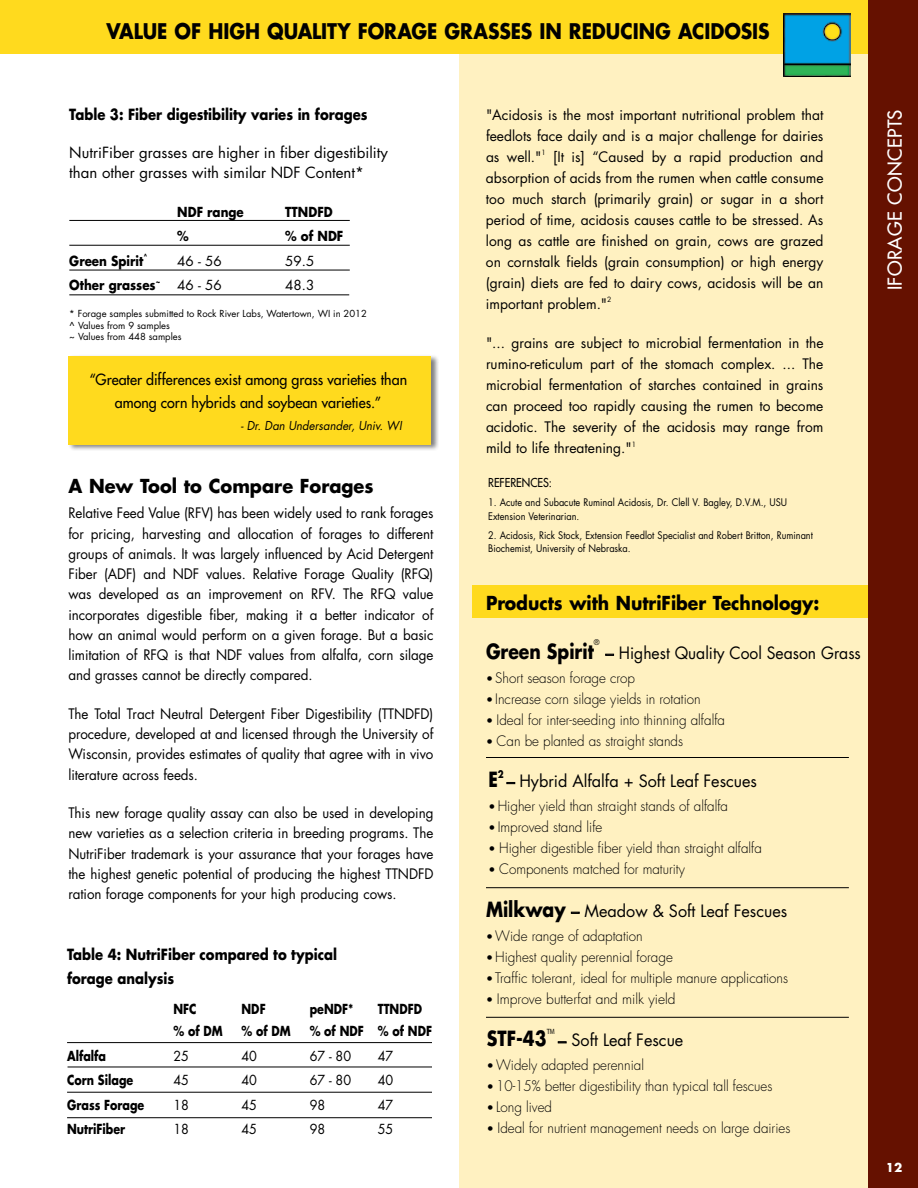
<style>
.page{position:relative;width:918px;height:1188px;background:#fff}
.page>*{position:absolute;margin:0;border:0;box-sizing:border-box;transform-origin:0 0}
.t1{font:700 21px "Futura Std";color:#000;scale:.89 1}
.t2{font:700 20.4px "Futura Std";color:#000;scale:.85 1}
.t3{font:700 18.75px "Futura Std";color:#000;scale:.92 1}
.t4{font:700 18.75px "Futura Std";color:#000;scale:.95 1}
.t5{font:500 18.75px "Futura Std";color:#fff}
.t6{font:16.5px "Futura Std";color:#000}
.t7{font:16.5px "Futura Std";color:#000;scale:.95 1}
.t8{font:700 15px/24.3px "Futura Std";color:#000;scale:.88 1}
.t9{font:15px/19.8px "Futura Std";color:#000}
.t10{font:500 15px/22.5px "Futura Std";color:#000;text-align:center;scale:.95 1}
.t11{font:14.1px/20.2px "Futura Std";letter-spacing:-.005em;color:#000;text-align:justify;scale:.95 1}
.t12{font:14.1px/21px "Futura Std";letter-spacing:-.005em;color:#000;text-align:justify}
.t13{font:300 14.1px "Futura Std";color:#000;scale:.95 1}
.t14{font:300 14.1px "Futura Std";color:#000}
.t15{font:700 13.5px/22.5px "Futura Std";color:#000;scale:.82 1}
.t16{font:700 13.5px "Futura Std";color:#000;scale:.88 1}
.t17{font:13.5px/24.3px "Futura Std";color:#000;text-align:justify;scale:.93 1}
.t18{font:13.5px "Futura Std";color:#000}
.t19{font:italic 12px "Futura Std";color:#000;scale:.95 1}
.t20{font:500 12px "Futura Std";color:#000;scale:.9 1}
.t21{font:700 12px "Futura Std";color:#fff}
.t22{font:10.2px/13.5px "Futura Std";color:#000;scale:.9 1}
.t23{font:9.45px/11.4px "Futura Std";color:#000}
.t24{font:7.65px "Myriad Pro";color:#000;scale:.85 1}
.t25{font:7.65px "Futura Std";color:#000;scale:.95 1}
.t26{font:700 6.75px "Futura Std";color:#000;scale:.88 1}
.s1{font-size:16.05px}
.s2{font-weight:400;font-size:12px}
.s3{font-weight:700;font-size:20.4px}
</style>
<div class="page">
<div style="left:459px;top:50px;width:418px;height:1138px;background:#fff1c1"></div>
<div style="left:472px;top:585px;width:418px;height:33px;background:#ffda1e"></div>
<hr style="left:69px;top:220px;width:281px;height:1px;background:#000">
<hr style="left:69px;top:245px;width:281px;height:1px;background:#000">
<hr style="left:69px;top:270px;width:281px;height:1px;background:#000">
<hr style="left:69px;top:295px;width:280px;height:1px;background:#000">
<div style="left:0;top:0;width:918px;height:54px;background:#ffda1e"></div>
<div style="left:868px;top:0;width:50px;height:1188px;background:#651100"></div>
<img style="left:783px;top:14px;width:67px;height:62px">
<hr style="left:67px;top:1042px;width:365px;height:1px;background:#000">
<hr style="left:68px;top:1067px;width:364px;height:1px;background:#000">
<hr style="left:67px;top:1092px;width:365px;height:1px;background:#000">
<hr style="left:67px;top:1117px;width:365px;height:1px;background:#000">
<div style="left:68px;top:354px;width:371px;height:98px;background:#000;opacity:.5"></div>
<div style="left:68px;top:356px;width:362px;height:88px;background:#ffda1e"></div>
<svg style="left:507px;top:782px;width:8px;height:2px"></svg>
<hr style="left:486px;top:757px;width:363px;height:1px;background:#000">
<hr style="left:486px;top:887px;width:363px;height:1px;background:#000">
<hr style="left:486px;top:1017px;width:363px;height:1px;background:#000">
<h1 class="t1" style="left:106px;top:17px;width:747px">Valu e Of High Quality Forage Grasses in Reduci ng Aci dosis</h1>
<p class="t8" style="left:69px;top:102px;width:340px">Table 3: Fiber digestibility varies in forages</p>
<p class="t9" style="left:69px;top:143px;width:320px">N utriFiber grasses are higher in fiber digestibility than other grasses with similar N DF Content*</p>
<p class="t16" style="left:69px;top:203px;width:38px">ND</p>
<p class="t16" style="left:197px;top:203px;width:72px">F range TTND</p>
<p class="t16" style="left:317px;top:203px;width:28px">FD</p>
<p class="t16" style="left:177px;top:227px;width:15px">%</p>
<p class="t16" style="left:285px;top:227px;width:67px">% of NDF</p>
<p class="t16" style="left:69px;top:252px;width:86px">Green Spirit</p>
<p class="t26" style="left:143px;top:252px;width:6px">^</p>
<p class="t18" style="left:177px;top:252px;width:46px">46 - 56</p>
<p class="t18" style="left:285px;top:252px;width:31px">59.5</p>
<p class="t16" style="left:69px;top:276px;width:105px">Other grasses<sup>~</sup></p>
<p class="t18" style="left:177px;top:276px;width:46px">46 - 56</p>
<p class="t18" style="left:285px;top:276px;width:31px">48.3</p>
<p class="t23" style="left:69px;top:308px;width:299px">* Forage samples submitted to Rock River Labs, Watertown, WI in 2012 ^ Values from 9 samples<br>~ Values from 448 samples</p>
<p class="t10" style="left:89px;top:368px;width:336px">“Greater differences exist among grass varieties than among corn hybrids and soybean varieties.”</p>
<p class="t19" style="left:241px;top:418px;width:171px">- Dr. Dan Undersander, Univ. WI</p>
<h3 class="t4" style="left:68px;top:473px;width:323px">A New Tool to Compare Forages</h3>
<p class="t11" style="left:68px;top:503px;width:386px">Relative Feed Value (RFV) has been widely used to rank forages for pricing, harvesting and allocation of forages to different groups of animals. It was largely influenced by Acid Detergent Fiber (ADF) and N DF values. Relative Forage Quality (RFQ) was developed as an improvement on RFV. The RFQ value incorporates digestible fiber, making it a better indicator of how an animal would perform on a given forage. But a basic limitation of RFQ is that N DF values from alfalfa, corn silage and grasses cannot be directly compared.</p>
<p class="t11" style="left:68px;top:704px;width:386px">The Total Tract Neutral Detergent Fiber Digestibility (TTN DFD) procedure, developed at and licensed through the University of Wisconsin, provides estimates of quality that agree with in vivo literature across feeds.</p>
<p class="t11" style="left:68px;top:803px;width:386px">This new forage quality assay can also be used in developing new varieties as a selection criteria in breeding programs. The N utriFiber trademark is your assurance that your forages have the highest genetic potential of producing the highest TTN DFD ration forage components for your high producing cows.</p>
<p class="t8" style="left:67px;top:942px;width:308px">Table 4: NutriFiber compared to typical forage analysis</p>
<p class="t15" style="left:173px;top:997px;width:62px">NFC<br>% of DM</p>
<p class="t15" style="left:242px;top:997px;width:62px">ND F<br>% of DM</p>
<p class="t15" style="left:310px;top:997px;width:68px">peNDF* % of NDF</p>
<p class="t15" style="left:378px;top:997px;width:11px">TTND</p>
<p class="t15" style="left:378px;top:997px;width:68px;text-indent:30px">FD % of NDF</p>
<p class="t15" style="left:67px;top:1044px;width:96px;line-height:24.3px">Alfalfa<br>Corn Silage<br>Grass Forage<br>NutriFiber</p>
<p class="t17" style="left:173px;top:1044px;width:18px">25<br>45<br>18<br>18</p>
<p class="t17" style="left:242px;top:1044px;width:18px">40<br>40<br>45<br>45</p>
<p class="t17" style="left:310px;top:1044px;width:46px;text-align:left">67 - 80<br>67 - 80<br>98<br>98</p>
<p class="t17" style="left:378px;top:1044px;width:18px">47<br>40<br>47<br>55</p>
<p class="t12" style="left:486px;top:104px;width:339px">"Acidosis is the most important nutritional problem that feedlots face daily and is a major challenge for dairies as well."<sup>1</sup> [It is] “Caused by a rapid production and absorption of acids from the rumen when cattle consume too much starch (primarily grain) or sugar in a short period of time, acidosis causes cattle to be stressed. As long as cattle are finished on grain, cows are grazed on cornstalk fields (grain consumption) or high energy (grain) diets are fed to dairy cows, acidosis will be an important problem."<sup>2</sup></p>
<p class="t12" style="left:486px;top:332px;width:339px">"... grains are subject to microbial fermentation in the rumino-reticulum part of the stomach complex. ... The microbial fermentation of starches contained in grains can proceed too rapidly causing the rumen to become acidotic. The severity of the acidosis may range from mild to life threatening."<sup>1</sup></p>
<p class="t20" style="left:488px;top:475px;width:14px">Refere</p>
<p class="t20" style="left:522px;top:475px;width:35px">nces:</p>
<p class="t22" style="left:488px;top:496px;width:334px">1. Acute and Subacute Ruminal Acidosis, Dr. Clell V. Bagley, D.V.M., USU<br>Extension Veterinarian.</p>
<p class="t22" style="left:488px;top:528px;width:362px">2. Acidosis, Rick Stock, Extension Feedlot Specialist and Robert Britton, Ruminant<br>Biochemist, University of Nebraska.</p>
<h3 class="t3" style="left:486px;top:591px;width:364px">Products with NutriFiber Technology:</h3>
<h2 class="t2" style="left:486px;top:637px;width:129px">Green Spirit</h2>
<p class="t25" style="left:594px;top:638px;width:8px">®</p>
<p class="t7" style="left:606px;top:642px;width:270px"><span class="s1">–</span> Highest Quality Cool Season Grass</p>
<p class="t13" style="left:486px;top:669px;width:158px"><span class="s2">•</span> Short season forage crop</p>
<p class="t13" style="left:486px;top:690px;width:228px"><span class="s2">•</span> Increase corn silage yields in rotation</p>
<p class="t13" style="left:486px;top:711px;width:253px"><span class="s2">•</span> Ideal for inter-seeding into thinning alfalfa</p>
<p class="t13" style="left:486px;top:732px;width:209px"><span class="s2">•</span> Can be planted as straight stands</p>
<h2 class="t2" style="left:488px;top:766px;width:20px">E<sup>2</sup></h2>
<p class="t6" style="left:507px;top:770px;width:252px"><span class="s1">–</span> Hybrid Alfalfa + Soft Leaf Fescues</p>
<p class="t13" style="left:488px;top:797px;width:254px"><span class="s2">•</span> Higher yield than straight stands of alfalfa</p>
<p class="t13" style="left:488px;top:818px;width:122px"><span class="s2">•</span> Improved stand life</p>
<p class="t13" style="left:488px;top:839px;width:289px"><span class="s2">•</span> Higher digestible fiber yield than straight alfalfa</p>
<p class="t13" style="left:488px;top:860px;width:208px"><span class="s2">•</span> Components matched for maturity</p>
<p class="t6" style="left:486px;top:900px;width:303px"><span class="s3">Milkway</span> <span class="s1">–</span> Meadow &amp; Soft Leaf Fescues</p>
<p class="t13" style="left:486px;top:927px;width:167px"><span class="s2">•</span> Wide range of adaptation</p>
<p class="t13" style="left:486px;top:948px;width:198px"><span class="s2">•</span> Highest quality perennial forage</p>
<p class="t13" style="left:486px;top:969px;width:320px"><span class="s2">•</span> Traffic tolerant, ideal for multiple manure applications</p>
<p class="t14" style="left:486px;top:990px;width:191px"><span class="s2">•</span> Improve butterfat and milk yield</p>
<h2 class="t2" style="left:487px;top:1025px;width:72px">STF-43</h2>
<p class="t24" style="left:547px;top:1027px;width:11px">TM</p>
<p class="t6" style="left:558px;top:1030px;width:127px"><span class="s1">–</span> Soft Leaf Fescue</p>
<p class="t13" style="left:487px;top:1057px;width:167px"><span class="s2">•</span> Widely adapted perennial</p>
<p class="t13" style="left:487px;top:1078px;width:302px"><span class="s2">•</span> 10-15% better digestibility than typical tall fescues</p>
<p class="t13" style="left:487px;top:1099px;width:70px"><span class="s2">•</span> Long lived</p>
<p class="t13" style="left:487px;top:1119px;width:321px"><span class="s2">•</span> Ideal for nutrient management needs on large dairies</p>
<h3 class="t5" style="left:883px;top:290px;width:182px;rotate:-90deg">Iforage concepts</h3>
<p class="t21" style="left:886px;top:1159px;width:18px">12</p>
</div>
